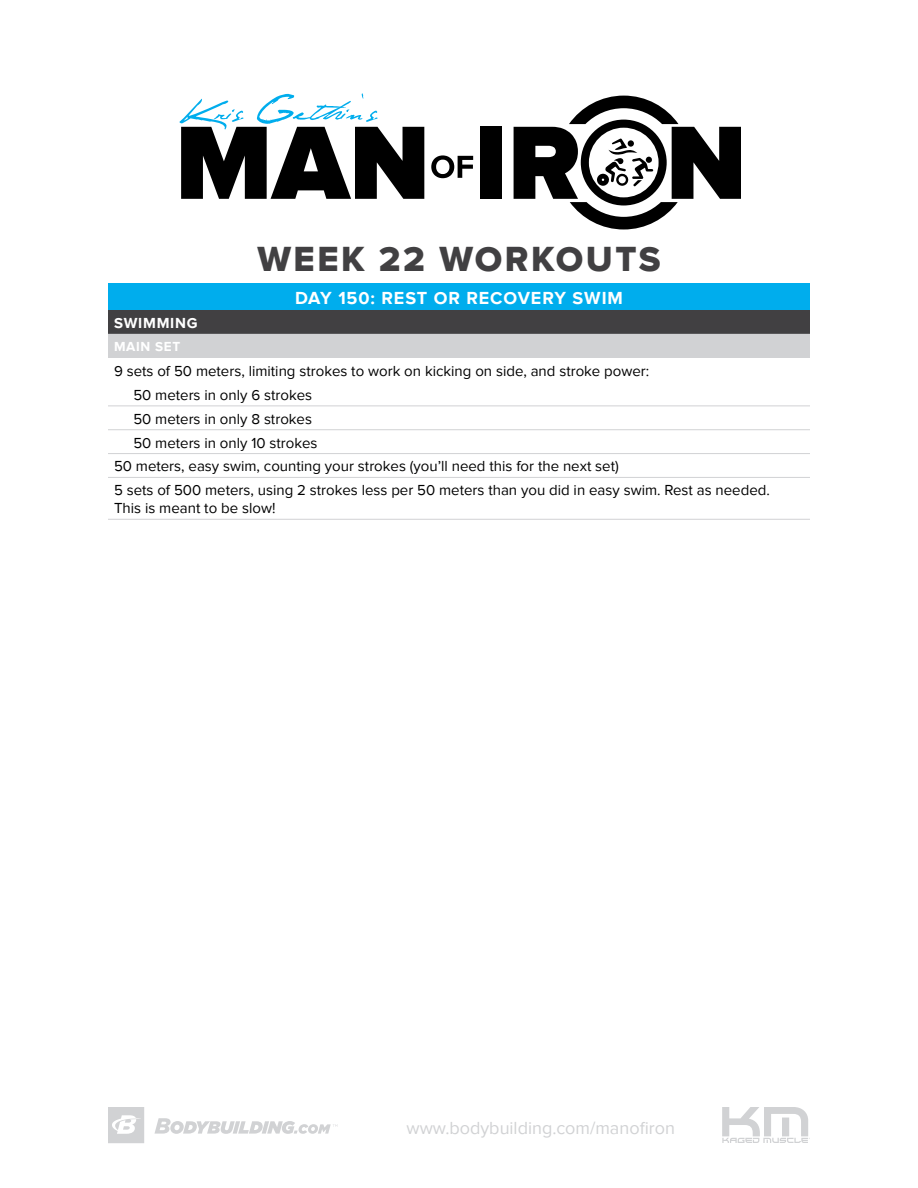
<style>
.page{position:relative;width:918px;height:1188px;background:#fff}
.page>*{position:absolute;margin:0;border:0;box-sizing:border-box;transform-origin:0 0}
.t1{font:36px "Proxima Nova Extrabld";letter-spacing:.07em;color:#414042}
.t2{font:18px "Proxima Nova";color:#d1d2d4}
.t3{font:700 18px "Proxima Nova";letter-spacing:.05em;color:#fff}
.t4{font:15px "Proxima Nova";color:#000}
.t5{font:700 15px "Proxima Nova";letter-spacing:.05em;color:#fff}
.t6{font:700 13.5px "Proxima Nova";letter-spacing:.05em;color:#fff}
</style>
<div class="page">
<svg style="left:431px;top:155px;width:42px;height:23px"></svg>
<div style="left:480px;top:127px;width:22px;height:72px;background:#000"></div>
<svg style="left:180px;top:93px;width:244px;height:106px"></svg>
<svg style="left:514px;top:96px;width:227px;height:133px"></svg>
<svg style="left:722px;top:1107px;width:88px;height:36px"></svg>
<svg style="left:108px;top:1107px;width:36px;height:36px"></svg>
<svg style="left:155px;top:1118px;width:182px;height:16px"></svg>
<div style="left:108px;top:284px;width:702px;height:26px;background:#00aded"></div>
<div style="left:108px;top:310px;width:702px;height:24px;background:#414042"></div>
<div style="left:108px;top:334px;width:702px;height:24px;background:#d1d2d4"></div>
<hr style="left:108px;top:406px;width:702px;height:1px;background:#d1d2d4">
<hr style="left:108px;top:519px;width:702px;height:1px;background:#d1d2d4">
<hr style="left:108px;top:477px;width:702px;height:1px;background:#d1d2d4">
<hr style="left:108px;top:429px;width:702px;height:1px;background:#d1d2d4">
<hr style="left:108px;top:453px;width:702px;height:1px;background:#d1d2d4">
<h1 class="t1" style="left:257px;top:238px;width:405px">WEEK 22 WORKOUTS</h1>
<p class="t3" style="left:295px;top:287px;width:329px">DAY 150: REST OR RECOVERY SWIM</p>
<p class="t5" style="left:114px;top:314px;width:85px">SWIMMING</p>
<p class="t6" style="left:114px;top:339px;width:68px">MAIN SET</p>
<p class="t4" style="left:114px;top:362px;width:537px">9 sets of 50 meters, limiting strokes to work on kicking on side, and stroke power:</p>
<p class="t4" style="left:133px;top:386px;width:180px">50 meters in only 6 strokes</p>
<p class="t4" style="left:133px;top:410px;width:180px">50 meters in only 8 strokes</p>
<p class="t4" style="left:133px;top:434px;width:186px">50 meters in only 10 strokes</p>
<p class="t4" style="left:114px;top:458px;width:506px">50 meters, easy swim, counting your strokes (you’ll need this for the next set)</p>
<p class="t4" style="left:114px;top:482px;width:657px">5 sets of 500 meters, using 2 strokes less per 50 meters than you did in easy swim. Rest as needed.</p>
<p class="t4" style="left:114px;top:500px;width:163px">This is meant to be slow!</p>
<p class="t2" style="left:407px;top:1118px;width:270px">www.bodybuilding.com/manofiron</p>
</div>
